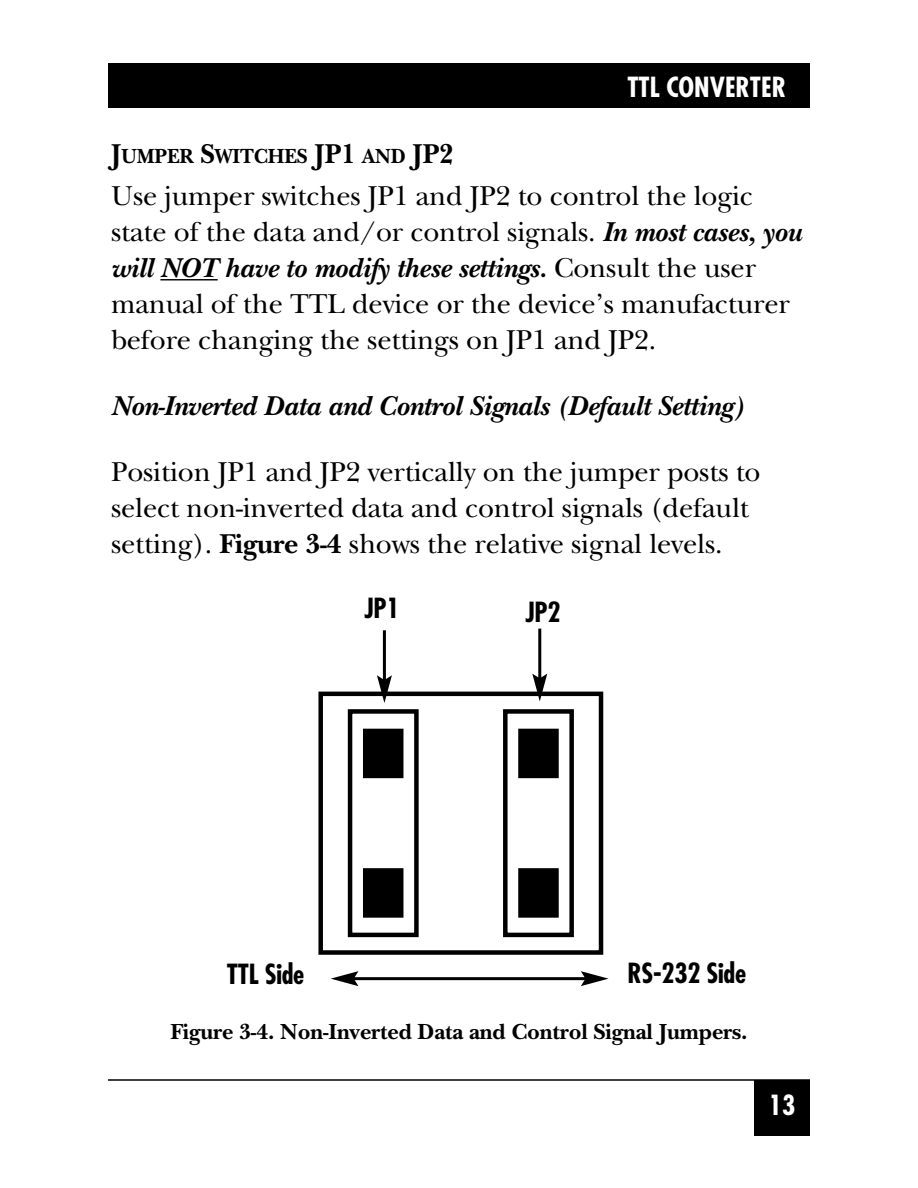
<style>
.page{position:relative;width:918px;height:1188px;background:#fff}
.page>*{position:absolute;margin:0;border:0;box-sizing:border-box;transform-origin:0 0}
.t1{font:28.5px/36px "New Baskerville";letter-spacing:-.005em;color:#000}
.t2{font:italic 700 28.5px "New Baskerville";letter-spacing:-.005em;color:#000}
.t3{font:700 condensed 27px "Futura";letter-spacing:-.01em;color:#000}
.t4{font:700 condensed 27px "Futura";color:#fff}
.t5{font:700 22.8px "New Baskerville";letter-spacing:-.005em;color:#000}
.t6{font:700 21.3px "New Baskerville";letter-spacing:-.005em;color:#000;scale:.95 1}
.s1{font-size:28.5px}
.s2{font-weight:700;font-style:italic}
.s3{font-weight:700}
</style>
<div class="page">
<div style="left:754px;top:1080px;width:56px;height:56px;background:#000"></div>
<div style="left:108px;top:63px;width:702px;height:45px;background:#000"></div>
<hr style="left:160px;top:279px;width:58px;height:1px;background:#000">
<svg style="left:318px;top:691px;width:286px;height:264px"></svg>
<div style="left:364px;top:730px;width:38px;height:47px;background:#000"></div>
<div style="left:363px;top:729px;width:40px;height:49px;border:3px solid #000"></div>
<div style="left:364px;top:870px;width:38px;height:46px;background:#000"></div>
<div style="left:363px;top:868px;width:40px;height:50px;border:3px solid #000"></div>
<div style="left:503px;top:709px;width:71px;height:228px;border:4px solid #000"></div>
<div style="left:520px;top:730px;width:37px;height:47px;background:#000"></div>
<div style="left:518px;top:729px;width:41px;height:49px;border:3px solid #000"></div>
<div style="left:520px;top:870px;width:37px;height:46px;background:#000"></div>
<div style="left:518px;top:868px;width:41px;height:50px;border:3px solid #000"></div>
<hr style="left:108px;top:1079px;width:702px;height:2px;background:#000">
<hr style="left:538px;top:629px;width:3px;height:50px;background:#000">
<svg style="left:532px;top:674px;width:15px;height:27px"></svg>
<hr style="left:383px;top:630px;width:3px;height:51px;background:#000">
<svg style="left:377px;top:675px;width:15px;height:28px"></svg>
<hr style="left:353px;top:977px;width:233px;height:3px;background:#000">
<svg style="left:331px;top:971px;width:27px;height:15px"></svg>
<svg style="left:581px;top:971px;width:28px;height:15px"></svg>
<p class="t4" style="left:627px;top:75px;width:160px">TTL CONVERTER</p>
<p class="t6" style="left:111px;top:149px;width:362px"><span class="s1">J</span>UMPER <span class="s1">S</span>WITCHES <span class="s1">JP1</span> AND <span class="s1">JP2</span></p>
<p class="t1" style="left:111px;top:181px;width:692px">Use jumper switches JP1 and JP2 to control the logic state of the data and/or control signals. <span class="s2">In most cases, you will NOT have to modify these settings.</span> Consult the user manual of the TTL device or the device’s manufacturer before changing the settings on JP1 and JP2.</p>
<p class="t2" style="left:111px;top:396px;width:635px">Non-Inverted Data and Control Signals (Default Setting)</p>
<p class="t1" style="left:111px;top:457px;width:651px">Position JP1 and JP2 vertically on the jumper posts to select non-inverted data and control signals (default setting). <span class="s3">Figure 3-4</span> shows the relative signal levels.</p>
<p class="t3" style="left:364px;top:596px;width:37px">JP1</p>
<p class="t3" style="left:525px;top:600px;width:37px">JP2</p>
<p class="t3" style="left:227px;top:963px;width:79px">TTL Side</p>
<p class="t3" style="left:627px;top:961px;width:120px">RS-232 Side</p>
<p class="t5" style="left:170px;top:1024px;width:579px">Figure 3-4. Non-Inverted Data and Control Signal Jumpers.</p>
<p class="t4" style="left:769px;top:1093px;width:28px">13</p>
</div>
